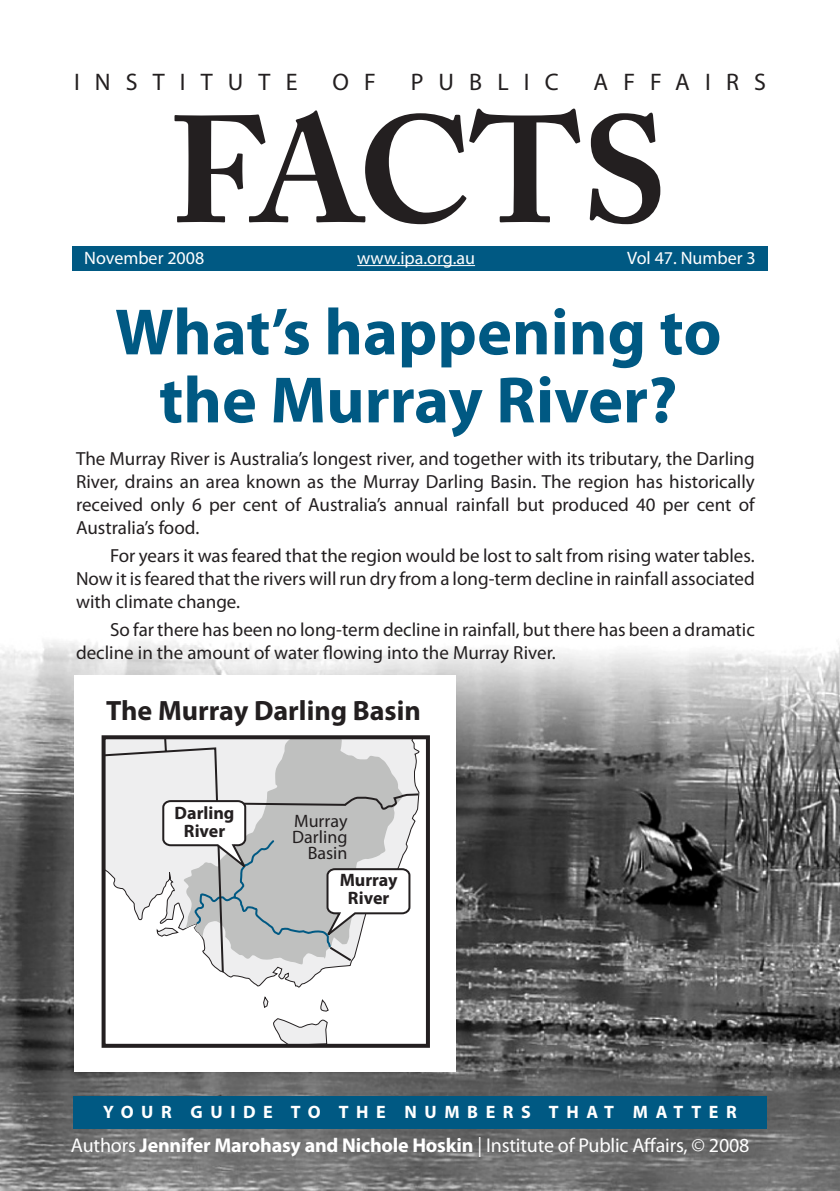
<style>
.page{position:relative;width:840px;height:1191px;background:#fff}
.page>*{position:absolute;margin:0;border:0;box-sizing:border-box;transform-origin:0 0}
.t1{font:700 66px/68px "Myriad Pro";color:#005983;text-align:center}
.t2{font:700 28px "Myriad Pro";color:#231f20}
.t3{font:24px "Myriad Pro";letter-spacing:.63em;color:#231f20}
.t4{font:20px "Myriad Pro";letter-spacing:-.01em;color:#fff}
.t5{font:19px/22.8px "Myriad Pro";color:#231f20;text-align:justify}
.t6{font:18px "Myriad Pro";color:#fff}
.t7{font:700 18px "Myriad Pro";letter-spacing:.42em;color:#fff}
.t8{font:700 18px/18px "Myriad Pro";color:#231f20;text-align:center}
.t9{font:18px/16px "Myriad Pro";color:#231f20;text-align:right}
.s1{font-weight:700}
</style>
<div class="page">
<img style="left:0;top:641px;width:839px;height:550px">
<div style="left:72px;top:246px;width:695px;height:25px;background:#005983"></div>
<hr style="left:357px;top:265px;width:118px;height:1px;background:#fff">
<div style="left:73px;top:1096px;width:693px;height:32px;background:#005983"></div>
<svg style="left:174px;top:109px;width:406px;height:115px"></svg>
<svg style="left:589px;top:113px;width:71px;height:111px"></svg>
<div style="left:74px;top:675px;width:381px;height:396px;background:#fff"></div>
<svg style="left:225px;top:974px;width:92px;height:14px"></svg>
<svg style="left:106px;top:740px;width:314px;height:234px"></svg>
<svg style="left:263px;top:996px;width:66px;height:46px"></svg>
<svg style="left:156px;top:799px;width:255px;height:149px"></svg>
<div style="left:101px;top:735px;width:328px;height:312px;border:4px solid #231f20"></div>
<p class="t3" style="left:74px;top:67px;width:123px">InsTit</p>
<p class="t3" style="left:228px;top:67px;width:71px">ute</p>
<p class="t3" style="left:332px;top:67px;width:45px">o f</p>
<p class="t3" style="left:410px;top:67px;width:149px">Publi c</p>
<p class="t3" style="left:593px;top:67px;width:100px">Affai</p>
<p class="t3" style="left:725px;top:67px;width:41px">r s</p>
<p class="t6" style="left:84px;top:247px;width:122px">November 2008</p>
<p class="t6" style="left:357px;top:247px;width:119px">www.ipa.org.au</p>
<p class="t6" style="left:627px;top:247px;width:130px">Vol 47. Number 3</p>
<p class="t1" style="left:115px;top:296px;width:607px">What’s happening to the Murray River?</p>
<p class="t5" style="left:76px;top:447px;width:680px">The Murray River is Australia’s longest river, and together with its tributary, the Darling River, drains an area known as the Murray Darling Basin. The region has historically received only 6 per cent of Australia’s annual rainfall but produced 40 per cent of Australia’s food.</p>
<p class="t5" style="left:76px;top:544px;width:679px;text-indent:34px">For years it was feared that the region would be lost to salt from rising water tables.<br>Now it is feared that the rivers will run dry from a long-term decline in rainfall associated with climate change.</p>
<p class="t5" style="left:76px;top:618px;width:680px;text-indent:34px">So far there has been no long-term decline in rainfall, but there has been a dramatic decline in the amount of water flowing into the Murray River.</p>
<h2 class="t2" style="left:106px;top:692px;width:316px">The Murray Darling Basin</h2>
<p class="t8" style="left:174px;top:803px;width:61px">Darling<br>River</p>
<p class="t9" style="left:292px;top:812px;width:57px">Murray<br>Darling basin</p>
<p class="t8" style="left:339px;top:870px;width:59px">Murray<br>River</p>
<p class="t7" style="left:103px;top:1099px;width:634px">YOUR GUIDE TO THE NUMBERS THAT MATTER</p>
<p class="t4" style="left:71px;top:1133px;width:679px">Authors <span class="s1">Jennifer Marohasy and Nichole Hoskin</span> | Institute of Public Affairs, © 2008</p>
</div>
